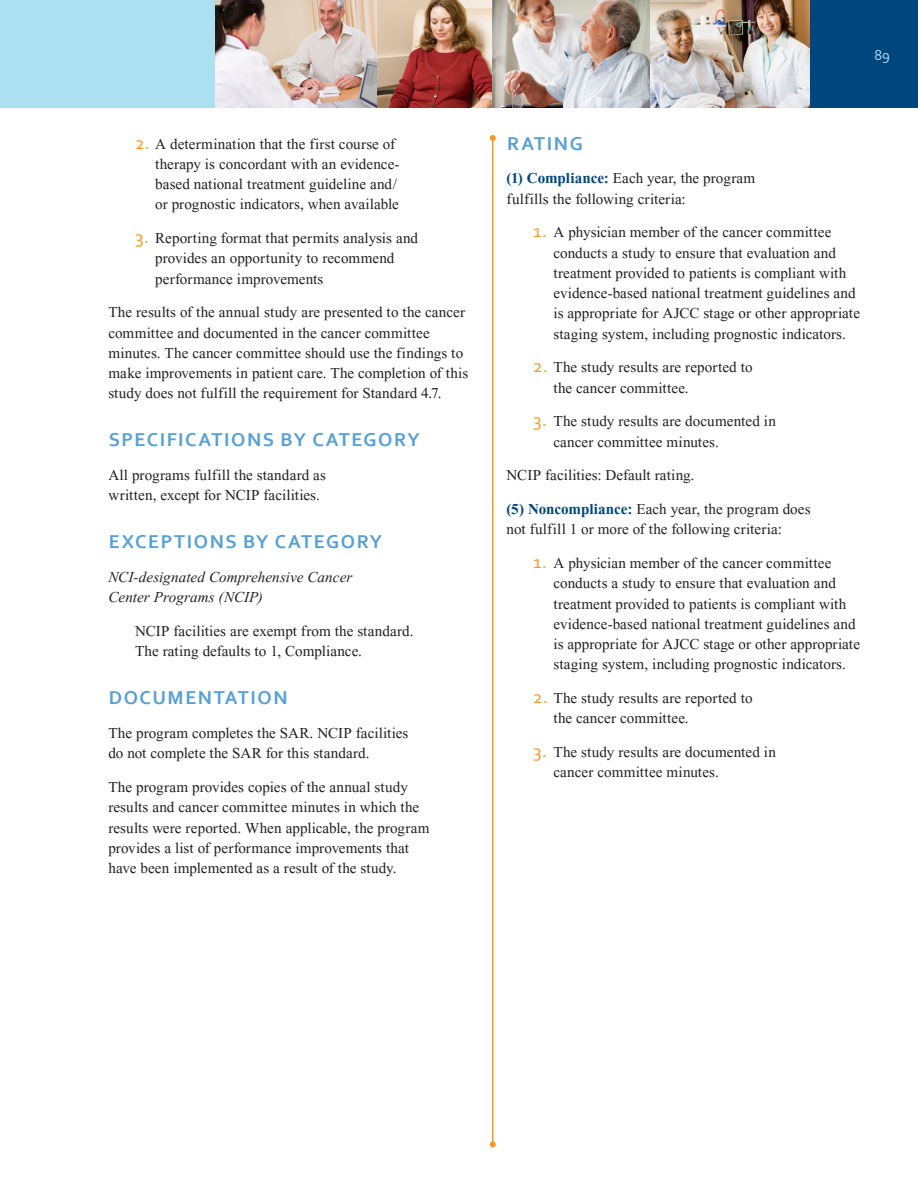
<style>
.page{position:relative;width:918px;height:1188px;background:#fff}
.page>*{position:absolute;margin:0;border:0;box-sizing:border-box;transform-origin:0 0}
.MINI_SUB{font:700 19.5px "Corbel";letter-spacing:.08em;color:#56a0d5}
.TEXT{font:18.75px/20.2px "Aparajita";letter-spacing:.005em;color:#231f20}
.TEXT_bold_to{font:18.75px/20.2px "Aparajita";letter-spacing:.005em;color:#231f20}
.TEXT_indent{font:18.75px/20.2px "Aparajita";letter-spacing:.005em;color:#231f20}
.TEXT-2{font:italic 18.75px/20.2px "Aparajita";letter-spacing:.005em;color:#231f20}
.t1{font:15px "Corbel";color:#acdfef}
.s1{font-family:"Corbel";color:#f7971d}
.s2{font-weight:700;color:#00467e}
</style>
<div class="page">
<hr style="left:492px;top:138px;width:2px;height:1006px;background:#f7971d">
<svg style="left:490px;top:135px;width:6px;height:6px"></svg>
<svg style="left:490px;top:1142px;width:6px;height:6px"></svg>
<div style="left:0;top:0;width:216px;height:108px;background:#acdfef"></div>
<div style="left:810px;top:0;width:108px;height:108px;background:#00467e"></div>
<img style="left:216px;top:0;width:594px;height:108px">
<p class="TEXT" style="left:155px;top:135px;width:246px;text-indent:-20px"><span class="s1">2.</span> A determination that the first course of therapy is concordant with an evidence&shy;based national treatment guideline and/ or prognostic indicators, when available</p>
<p class="TEXT" style="left:155px;top:230px;width:264px;text-indent:-20px"><span class="s1">3.</span> Reporting format that permits analysis and provides an opportunity to recommend performance improvements</p>
<p class="TEXT" style="left:108px;top:304px;width:361px">The results of the annual study are presented to the cancer committee and documented in the cancer committee minutes. The cancer committee should use the findings to make improvements in patient care. The completion of this study does not fulfill the requirement for Standard 4.7.</p>
<p class="MINI_SUB" style="left:109px;top:428px;width:313px">SPECIFICATIONS BY CATEGORY</p>
<p class="TEXT" style="left:108px;top:467px;width:219px">All programs fulfill the standard as written, except for NCIP facilities.</p>
<p class="MINI_SUB" style="left:109px;top:530px;width:275px">EXCEPTIONS BY CATEGORY</p>
<p class="TEXT-2" style="left:108px;top:569px;width:246px">NCI-designated Comprehensive Cancer<br>Center Programs (NCIP)</p>
<p class="TEXT_indent" style="left:135px;top:623px;width:280px">NCIP facilities are exempt from the standard.<br>The rating defaults to 1, Compliance.</p>
<p class="MINI_SUB" style="left:109px;top:686px;width:180px">DOCUMENTATION</p>
<p class="TEXT" style="left:108px;top:725px;width:302px">The program completes the SAR. NCIP facilities do not complete the SAR for this standard.</p>
<p class="TEXT" style="left:108px;top:779px;width:323px">The program provides copies of the annual study results and cancer committee minutes in which the results were reported. When applicable, the program provides a list of performance improvements that have been implemented as a result of the study.</p>
<p class="t1" style="left:875px;top:45px;width:17px">89</p>
<p class="MINI_SUB" style="left:507px;top:131px;width:77px">RATING</p>
<p class="TEXT_bold_to" style="left:507px;top:170px;width:250px"><span class="s2">(1) Compliance:</span> Each year, the program fulfills the following criteria:</p>
<p class="TEXT" style="left:554px;top:224px;width:308px;text-indent:-20px"><span class="s1">1.</span> A physician member of the cancer committee conducts a study to ensure that evaluation and treatment provided to patients is compliant with evidence-based national treatment guidelines and is appropriate for AJCC stage or other appropriate staging system, including prognostic indicators.</p>
<p class="TEXT" style="left:554px;top:359px;width:201px;text-indent:-20px"><span class="s1">2.</span> The study results are reported to the cancer committee.</p>
<p class="TEXT" style="left:554px;top:413px;width:224px;text-indent:-20px"><span class="s1">3.</span> The study results are documented in cancer committee minutes.</p>
<p class="TEXT" style="left:507px;top:467px;width:189px">NCIP facilities: Default rating.</p>
<p class="TEXT_bold_to" style="left:507px;top:501px;width:305px"><span class="s2">(5) Noncompliance:</span> Each year, the program does not fulfill 1 or more of the following criteria:</p>
<p class="TEXT" style="left:554px;top:555px;width:308px;text-indent:-20px"><span class="s1">1.</span> A physician member of the cancer committee conducts a study to ensure that evaluation and treatment provided to patients is compliant with evidence-based national treatment guidelines and is appropriate for AJCC stage or other appropriate staging system, including prognostic indicators.</p>
<p class="TEXT" style="left:554px;top:690px;width:201px;text-indent:-20px"><span class="s1">2.</span> The study results are reported to the cancer committee.</p>
<p class="TEXT" style="left:554px;top:744px;width:224px;text-indent:-20px"><span class="s1">3.</span> The study results are documented in cancer committee minutes.</p>
</div>
